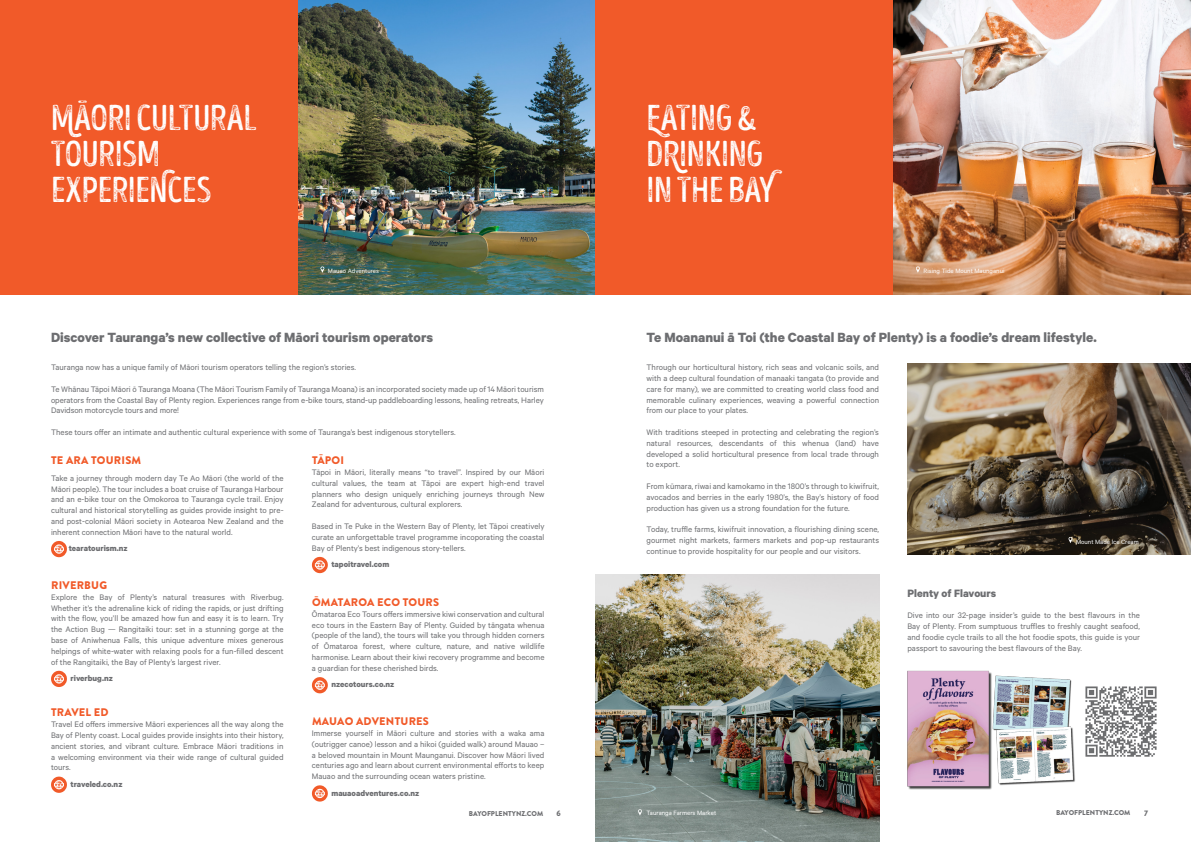
<style>
.page{position:relative;width:1191px;height:842px;background:#fff}
.page>*{position:absolute;margin:0;border:0;box-sizing:border-box;transform-origin:0 0}
.t1{font:36px/36px "Intro Head BUC G Base";letter-spacing:-.01em;color:#fff}
.t2{font:700 15px "Calibre";color:#6d6e71}
.t3{font:700 12px "Calibre";color:#6d6e71}
.t4{font:900 11px "Brandon Grotesque";letter-spacing:.02em;color:#f15a29}
.t5{font:9px/10.8px "Calibre";color:#6d6e71;text-align:justify}
.t6{font:700 9px "Calibre";color:#6d6e71}
.t7{font:900 8px "Brandon Grotesque";color:#6d6e71}
.t8{font:7px "Calibre";color:#fff}
.t9{font:900 7px "Brandon Grotesque";color:#6d6e71}
</style>
<div class="page">
<img style="left:893px;top:0;width:298px;height:295px">
<img style="left:298px;top:0;width:297px;height:295px">
<div style="left:0;top:0;width:298px;height:295px;background:#f15a29"></div>
<div style="left:595px;top:0;width:298px;height:295px;background:#f15a29"></div>
<svg style="left:915px;top:266px;width:5px;height:7px"></svg>
<svg style="left:320px;top:266px;width:4px;height:7px"></svg>
<img style="left:907px;top:363px;width:284px;height:191px">
<svg style="left:1068px;top:537px;width:4px;height:6px"></svg>
<svg style="left:51px;top:541px;width:16px;height:16px"></svg>
<svg style="left:51px;top:671px;width:16px;height:16px"></svg>
<svg style="left:51px;top:777px;width:16px;height:16px"></svg>
<svg style="left:312px;top:557px;width:16px;height:16px"></svg>
<svg style="left:312px;top:677px;width:16px;height:16px"></svg>
<svg style="left:312px;top:785px;width:16px;height:16px"></svg>
<img style="left:595px;top:574px;width:284px;height:268px">
<svg style="left:638px;top:809px;width:4px;height:6px"></svg>
<img style="left:907px;top:670px;width:168px;height:120px">
<img style="left:1085px;top:686px;width:72px;height:71px">
<h1 class="t1" style="left:51px;top:100px;width:207px">MĀORI CULTURAL<br>TOURISM<br>EXPERIENCES</h1>
<p class="t8" style="left:328px;top:267px;width:53px">Mauao Adventures</p>
<h2 class="t2" style="left:51px;top:328px;width:384px">Discover Tauranga’s new collective of Māori tourism operators</h2>
<p class="t5" style="left:51px;top:362px;width:306px">Tauranga now has a unique family of Māori tourism operators telling the region’s stories.</p>
<p class="t5" style="left:51px;top:383px;width:494px">Te Whānau Tāpoi Māori ō Tauranga Moana (The Māori Tourism Family of Tauranga Moana) is an incorporated society made up of 14 Māori tourism operators from the Coastal Bay of Plenty region. Experiences range from e-bike tours, stand-up paddleboarding lessons, healing retreats, Harley Davidson motorcycle tours and more!</p>
<p class="t5" style="left:51px;top:427px;width:406px">These tours offer an intimate and authentic cultural experience with some of Tauranga’s best indigenous storytellers.</p>
<p class="t4" style="left:51px;top:453px;width:92px">TE ARA TOURISM</p>
<p class="t5" style="left:51px;top:472px;width:234px">Take a journey through modern day Te Ao Māori (the world of the Māori people). The tour includes a boat cruise of Tauranga Harbour and an e-bike tour on the Omokoroa to Tauranga cycle trail. Enjoy cultural and historical storytelling as guides provide insight to pre&shy;and post-colonial Māori society in Aotearoa New Zealand and the inherent connection Māori have to the natural world.</p>
<p class="t6" style="left:69px;top:543px;width:60px">tearatourism.nz</p>
<p class="t4" style="left:51px;top:577px;width:58px">RIVERBUG</p>
<p class="t5" style="left:51px;top:591px;width:234px">Explore the Bay of Plenty’s natural treasures with Riverbug.<br>Whether it’s the adrenaline kick of riding the rapids, or just drifting with the flow, you’ll be amazed how fun and easy it is to learn. Try the Action Bug — Rangitaiki tour: set in a stunning gorge at the base of Aniwhenua Falls, this unique adventure mixes generous helpings of white-water with relaxing pools for a fun-filled descent of the Rangitaiki, the Bay of Plenty’s largest river.</p>
<p class="t6" style="left:71px;top:673px;width:44px">riverbug.nz</p>
<p class="t4" style="left:51px;top:705px;width:59px">TRAVEL ED</p>
<p class="t5" style="left:51px;top:719px;width:234px">Travel Ed offers immersive Māori experiences all the way along the Bay of Plenty coast. Local guides provide insights into their history, ancient stories, and vibrant culture. Embrace Māori traditions in a welcoming environment via their wide range of cultural guided tours.</p>
<p class="t6" style="left:71px;top:778px;width:53px">traveled.co.nz</p>
<p class="t4" style="left:312px;top:453px;width:34px">TĀPOI</p>
<p class="t5" style="left:312px;top:466px;width:234px">Tāpoi in Māori, literally means “to travel”. Inspired by our Māori cultural values, the team at Tāpoi are expert high-end travel planners who design uniquely enriching journeys through New Zealand for adventurous, cultural explorers.</p>
<p class="t5" style="left:312px;top:520px;width:234px">Based in Te Puke in the Western Bay of Plenty, let Tāpoi creatively curate an unforgettable travel programme incoporating the coastal Bay of Plenty’s best indigenous story-tellers.</p>
<p class="t6" style="left:331px;top:559px;width:59px">tapoitravel.com</p>
<p class="t4" style="left:312px;top:594px;width:129px">ŌMATAROA ECO TOURS</p>
<p class="t5" style="left:312px;top:608px;width:234px">Ōmataroa Eco Tours offers immersive kiwi conservation and cultural eco tours in the Eastern Bay of Plenty. Guided by tāngata whenua (people of the land), the tours will take you through hidden corners of Ōmataroa forest, where culture, nature, and native wildlife harmonise. Learn about their kiwi recovery programme and become a guardian for these cherished birds.</p>
<p class="t6" style="left:331px;top:679px;width:64px">nzecotours.co.nz</p>
<p class="t4" style="left:312px;top:713px;width:118px">MAUAO ADVENTURES</p>
<p class="t5" style="left:312px;top:727px;width:234px">Immerse yourself in Māori culture and stories with a waka ama (outrigger canoe) lesson and a hikoi (guided walk) around Mauao – a beloved mountain in Mount Maunganui. Discover how Māori lived centuries ago and learn about current environmental efforts to keep Mauao and the surrounding ocean waters pristine.</p>
<p class="t6" style="left:331px;top:787px;width:89px">mauaoadventures.co.nz</p>
<h1 class="t1" style="left:646px;top:100px;width:129px">EATING &amp;<br>DRINKING<br>IN THE BAY</h1>
<p class="t8" style="left:923px;top:267px;width:83px">Rising Tide Mount Maunganui</p>
<h2 class="t2" style="left:646px;top:328px;width:452px">Te Moananui ā Toi (the Coastal Bay of Plenty) is a foodie’s dream lifestyle.</h2>
<p class="t5" style="left:646px;top:362px;width:234px">Through our horticultural history, rich seas and volcanic soils, and with a deep cultural foundation of manaaki tangata (to provide and care for many), we are committed to creating world class food and memorable culinary experiences, weaving a powerful connection from our place to your plates.</p>
<p class="t5" style="left:646px;top:427px;width:234px">With traditions steeped in protecting and celebrating the region’s natural resources, descendants of this whenua (land) have developed a solid horticultural presence from local trade through to export.</p>
<p class="t5" style="left:646px;top:481px;width:234px">From kūmara, rīwai and kamokamo in the 1800’s through to kiwifruit, avocados and berries in the early 1980’s, the Bay’s history of food production has given us a strong foundation for the future.</p>
<p class="t5" style="left:646px;top:524px;width:234px">Today, truffle farms, kiwifruit innovation, a flourishing dining scene, gourmet night markets, farmers markets and pop-up restaurants continue to provide hospitality for our people and our visitors.</p>
<p class="t8" style="left:1076px;top:538px;width:64px">Mount Made Ice Cream</p>
<h3 class="t3" style="left:907px;top:585px;width:90px">Plenty of Flavours</h3>
<p class="t5" style="left:907px;top:610px;width:234px">Dive into our 32-page insider’s guide to the best flavours in the Bay of Plenty. From sumptuous truffles to freshly caught seafood, and foodie cycle trails to all the hot foodie spots, this guide is your passport to savouring the best flavours of the Bay.</p>
<p class="t9" style="left:469px;top:808px;width:76px">BAYOFPLENTYNZ.COM</p>
<p class="t7" style="left:556px;top:807px;width:6px">6</p>
<p class="t9" style="left:1056px;top:808px;width:76px">BAYOFPLENTYNZ.COM</p>
<p class="t7" style="left:1144px;top:807px;width:5px">7</p>
<p class="t8" style="left:646px;top:809px;width:71px">Tauranga Farmers Market</p>
</div>
